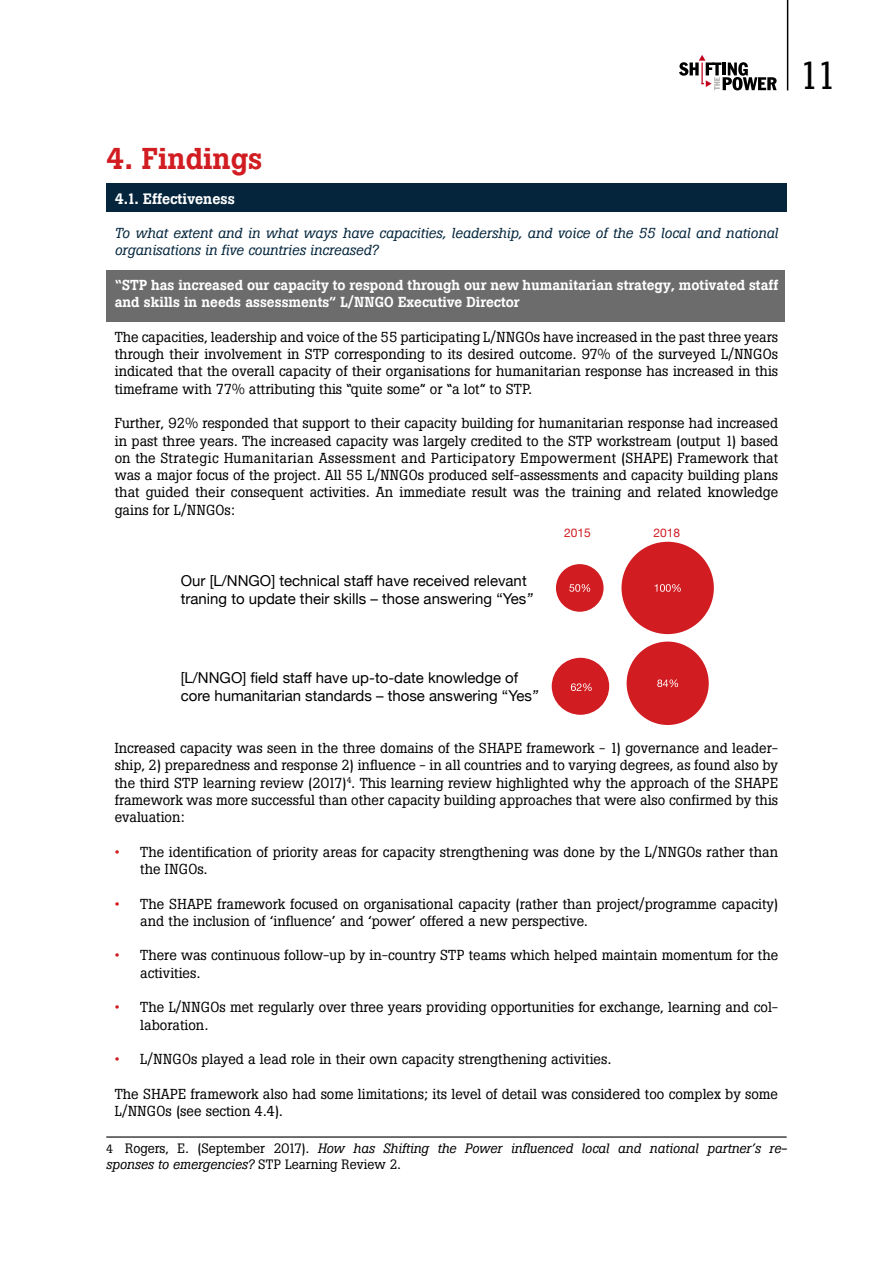
<style>
.page{position:relative;width:893px;height:1263px;background:#fff}
.page>*{position:absolute;margin:0;border:0;box-sizing:border-box;transform-origin:0 0}
.t1{font:39px "Boton";color:#000}
.t2{font:500 30px "Boton";color:#d11c21}
.t3{font:15px/18px "Helvetica Neue";color:#000}
.t4{font:500 15px "Boton";color:#fff}
.t5{font:14.4px/17.2px "Boton";color:#000}
.t6{font:500 14.4px/17.2px "Boton";color:#fff}
.t7{font:italic 14.4px/17.2px "Boton";color:#04253c}
.t8{font:italic 13.5px/16.2px "Boton";color:#000}
.t9{font:12px "Helvetica Neue";color:#d11c21}
.s1{font-style:italic}
.s2{color:#d11c21}
.s3{font-style:normal;font-size:12px}
.s4{font-style:normal}
</style>
<div class="page">
<svg style="left:679px;top:55px;width:98px;height:35px"></svg>
<hr style="left:787px;top:0;width:1px;height:90px;background:#000">
<div style="left:106px;top:270px;width:679px;height:51px;background:#6c6c6c"></div>
<div style="left:106px;top:184px;width:681px;height:28px;background:#04253c"></div>
<hr style="left:106px;top:1136px;width:681px;height:1px;background:#000">
<div style="left:552px;top:658px;width:57px;height:57px;background:#d11c21;border-radius:50%"></div>
<div style="left:556px;top:564px;width:48px;height:48px;background:#d11c21;border-radius:50%"></div>
<div style="left:627px;top:641px;width:82px;height:84px;background:#d11c21;border-radius:50%"></div>
<svg style="left:657px;top:679px;width:21px;height:8px"></svg>
<svg style="left:569px;top:584px;width:21px;height:8px"></svg>
<svg style="left:571px;top:683px;width:21px;height:8px"></svg>
<div style="left:621px;top:542px;width:93px;height:92px;background:#d11c21;border-radius:50%"></div>
<svg style="left:655px;top:584px;width:26px;height:8px"></svg>
<h2 class="t2" style="left:106px;top:140px;width:158px">4. Findings</h2>
<p class="t4" style="left:115px;top:189px;width:122px">4.1. Effectiveness</p>
<p class="t7" style="left:115px;top:225px;width:665px">To what extent and in what ways have capacities, leadership, and voice of the 55 local and national organisations in five countries increased?</p>
<p class="t6" style="left:115px;top:276px;width:665px">“STP has increased our capacity to respond through our new humanitarian strategy, motivated staff and skills in needs assessments” L/NNGO Executive Director</p>
<p class="t5" style="left:115px;top:328px;width:665px;text-align:justify">The capacities, leadership and voice of the 55 participating L/NNGOs have increased in the past three years through their involvement in STP corresponding to its desired outcome. 97% of the surveyed L/NNGOs indicated that the overall capacity of their organisations for humanitarian response has increased in this timeframe with 77% attributing this “quite some” or “a lot” to STP.</p>
<p class="t5" style="left:115px;top:415px;width:665px;text-align:justify">Further, 92% responded that support to their capacity building for humanitarian response had increased in past three years. The increased capacity was largely credited to the STP workstream (output 1) based on the Strategic Humanitarian Assessment and Participatory Empowerment (SHAPE) Framework that was a major focus of the project. All 55 L/NNGOs produced self-assessments and capacity building plans that guided their consequent activities. An immediate result was the training and related knowledge gains for L/NNGOs:</p>
<p class="t3" style="left:181px;top:573px;width:353px">Our [L/NNGO] technical staff have received relevant traning to update their skills – those answering “Yes<span class="s1">”</span></p>
<p class="t9" style="left:564px;top:524px;width:28px">2015</p>
<p class="t9" style="left:654px;top:524px;width:28px">2018</p>
<h1 class="t1" style="left:798px;top:52px;width:42px">11</h1>
<p class="t3" style="left:181px;top:669px;width:359px">[L/NNGO] field staff have up-to-date knowledge of core humanitarian standards – those answering “Yes<span class="s1">”</span></p>
<p class="t5" style="left:115px;top:739px;width:665px;text-align:justify">Increased capacity was seen in the three domains of the SHAPE framework - 1) governance and leader&shy;ship, 2) preparedness and response 2) influence - in all countries and to varying degrees, as found also by the third STP learning review (2017)<sup>4</sup>. This learning review highlighted why the approach of the SHAPE framework was more successful than other capacity building approaches that were also confirmed by this evaluation:</p>
<p class="t5" style="left:140px;top:843px;width:639px;text-indent:-26px"><span class="s2">•</span> The identification of priority areas for capacity strengthening was done by the L/NNGOs rather than the INGOs.</p>
<p class="t5" style="left:140px;top:895px;width:639px;text-indent:-26px"><span class="s2">•</span> The SHAPE framework focused on organisational capacity (rather than project/programme capacity) and the inclusion of ‘influence’ and ‘power’ offered a new perspective.</p>
<p class="t5" style="left:140px;top:947px;width:639px;text-indent:-26px"><span class="s2">•</span> There was continuous follow-up by in-country STP teams which helped maintain momentum for the activities.</p>
<p class="t5" style="left:140px;top:999px;width:639px;text-indent:-26px"><span class="s2">•</span> The L/NNGOs met regularly over three years providing opportunities for exchange, learning and col&shy;laboration.</p>
<p class="t5" style="left:115px;top:1050px;width:498px"><span class="s2">•</span> L/NNGOs played a lead role in their own capacity strengthening activities.</p>
<p class="t5" style="left:115px;top:1085px;width:665px">The SHAPE framework also had some limitations; its level of detail was considered too complex by some<br>L/NNGOs (see section 4.4).</p>
<p class="t8" style="left:106px;top:1140px;width:682px"><span class="s3">4</span> <span class="s4">Rogers, E. (September 2017).</span> How has Shifting the Power influenced local and national partner’s re&shy;sponses to emergencies? <span class="s4">STP Learning Review 2.</span></p>
</div>
